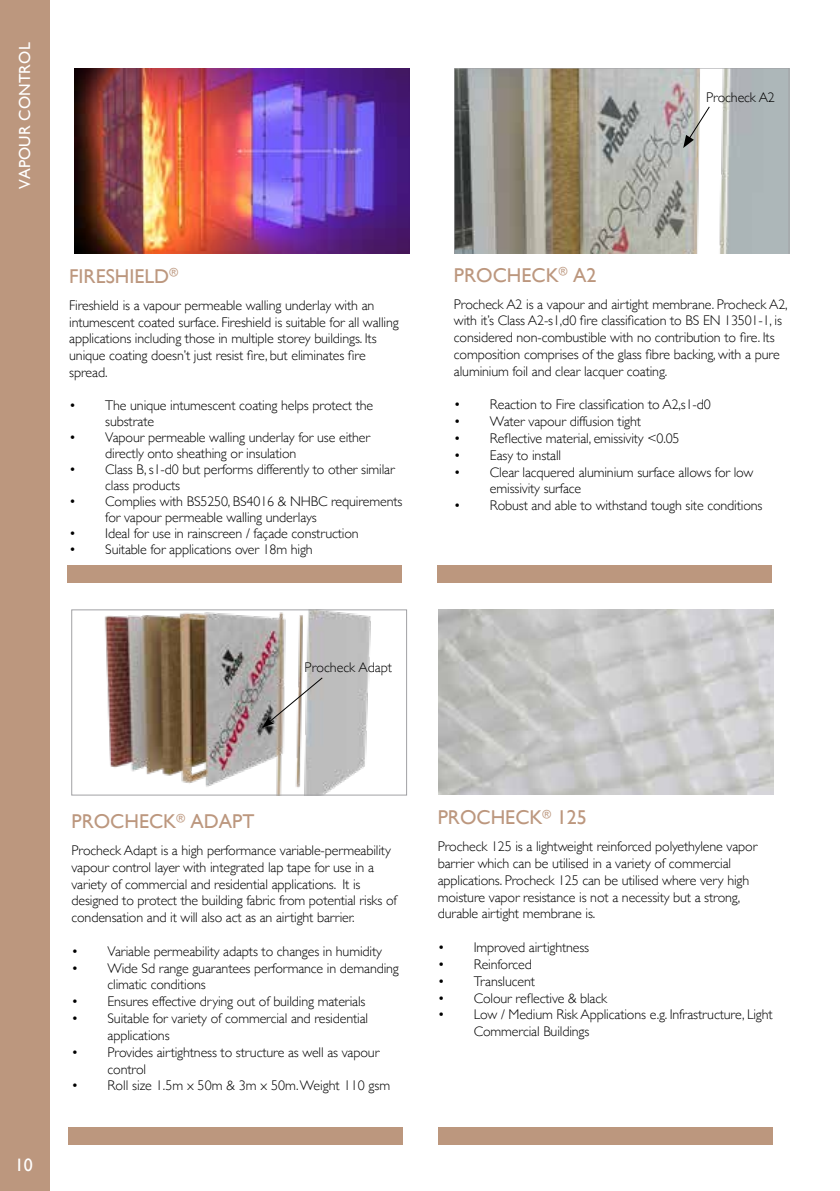
<style>
.page{position:relative;width:840px;height:1191px;background:#fff}
.page>*{position:absolute;margin:0;border:0;box-sizing:border-box;transform-origin:0 0}
.t1{font:20px "Gill Sans";color:#bc977e}
.t2{font:18px "Gill Sans";color:#fff}
.t3{font:16px "Gill Sans";letter-spacing:.01em;color:#fff}
.t4{font:300 14px/16.8px "Gill Sans";letter-spacing:-.01em;color:#000}
</style>
<div class="page">
<div style="left:0;top:0;width:50px;height:1191px;background:#bc977e"></div>
<div style="left:67px;top:565px;width:335px;height:17px;background:#bc977e"></div>
<div style="left:68px;top:1127px;width:335px;height:17px;background:#bc977e"></div>
<div style="left:437px;top:1127px;width:335px;height:17px;background:#bc977e"></div>
<div style="left:437px;top:565px;width:334px;height:17px;background:#bc977e"></div>
<svg style="left:454px;top:68px;width:334px;height:185px;background:#a9a7a0"></svg>
<svg style="left:682px;top:105px;width:28px;height:43px"></svg>
<img style="left:105px;top:611px;width:266px;height:182px">
<div style="left:71px;top:609px;width:335px;height:186px;border:1px solid #a1a1a4"></div>
<svg style="left:262px;top:677px;width:61px;height:50px"></svg>
<img style="left:74px;top:68px;width:335px;height:185px">
<p class="t3" style="left:15px;top:189px;width:148px;rotate:-90deg">VAPOUR CONTROL</p>
<h1 class="t1" style="left:69px;top:264px;width:110px">FIRESHIELD<sup>®</sup></h1>
<p class="t4" style="left:69px;top:296px;width:331px">Fireshield is a vapour permeable walling underlay with an intumescent coated surface. Fireshield is suitable for all walling applications including those in multiple storey buildings. Its unique coating doesn’t just resist fire, but eliminates fire spread.</p>
<p class="t4" style="left:105px;top:396px;width:269px;line-height:16px;text-indent:-36px">• The unique intumescent coating helps protect the substrate</p>
<p class="t4" style="left:105px;top:428px;width:266px;line-height:16px;text-indent:-36px">• Vapour permeable walling underlay for use either directly onto sheathing or insulation</p>
<p class="t4" style="left:105px;top:460px;width:291px;line-height:16px;text-indent:-36px">• Class B, s1-d0 but performs differently to other similar class products</p>
<p class="t4" style="left:105px;top:492px;width:298px;line-height:16px;text-indent:-36px">• Complies with BS5250, BS4016 &amp; NHBC requirements for vapour permeable walling underlays</p>
<p class="t4" style="left:69px;top:524px;width:291px">• Ideal for use in rainscreen / façade construction</p>
<p class="t4" style="left:69px;top:540px;width:245px">• Suitable for applications over 18m high</p>
<p class="t4" style="left:304px;top:658px;width:89px">Procheck Adapt</p>
<p class="t4" style="left:705px;top:88px;width:70px">Procheck A2</p>
<h1 class="t1" style="left:453px;top:263px;width:144px">PROCHECK<sup>®</sup> A2</h1>
<p class="t4" style="left:453px;top:295px;width:335px">Procheck A2 is a vapour and airtight membrane. Procheck A2, with it’s Class A2-s1,d0 fire classification to BS EN 13501-1, is considered non-combustible with no contribution to fire. Its composition comprises of the glass fibre backing, with a pure aluminium foil and clear lacquer coating.</p>
<p class="t4" style="left:453px;top:396px;width:258px">• Reaction to Fire classification to A2,s1-d0</p>
<p class="t4" style="left:453px;top:412px;width:188px">• Water vapour diffusion tight</p>
<p class="t4" style="left:453px;top:429px;width:227px">• Reflective material, emissivity &lt;0.05</p>
<p class="t4" style="left:453px;top:446px;width:109px">• Easy to install</p>
<p class="t4" style="left:489px;top:463px;width:265px;text-indent:-36px">• Clear lacquered aluminium surface allows for low emissivity surface</p>
<p class="t4" style="left:453px;top:496px;width:310px">• Robust and able to withstand tough site conditions</p>
<p class="t2" style="left:15px;top:1154px;width:19px">10</p>
<h1 class="t1" style="left:71px;top:809px;width:184px">PROCHECK<sup>®</sup> ADAPT</h1>
<p class="t4" style="left:71px;top:841px;width:327px">Procheck Adapt is a high performance variable-permeability vapour control layer with integrated lap tape for use in a variety of commercial and residential applications. It is designed to protect the building fabric from potential risks of condensation and it will also act as an airtight barrier.</p>
<p class="t4" style="left:71px;top:942px;width:312px">• Variable permeability adapts to changes in humidity</p>
<p class="t4" style="left:107px;top:959px;width:293px;text-indent:-36px">• Wide Sd range guarantees performance in demanding climatic conditions</p>
<p class="t4" style="left:71px;top:992px;width:295px">• Ensures effective drying out of building materials</p>
<p class="t4" style="left:107px;top:1009px;width:262px;text-indent:-36px">• Suitable for variety of commercial and residential applications</p>
<p class="t4" style="left:107px;top:1043px;width:273px;text-indent:-36px">• Provides airtightness to structure as well as vapour control</p>
<p class="t4" style="left:71px;top:1076px;width:320px">• Roll size 1.5m x 50m &amp; 3m x 50m. Weight 110 gsm</p>
<h1 class="t1" style="left:437px;top:806px;width:150px">PROCHECK<sup>®</sup> 125</h1>
<p class="t4" style="left:437px;top:837px;width:321px">Procheck 125 is a lightweight reinforced polyethylene vapor barrier which can be utilised in a variety of commercial applications. Procheck 125 can be utilised where very high moisture vapor resistance is not a necessity but a strong, durable airtight membrane is.</p>
<p class="t4" style="left:437px;top:938px;width:153px">• Improved airtightness</p>
<p class="t4" style="left:437px;top:955px;width:96px">• Reinforced</p>
<p class="t4" style="left:437px;top:972px;width:99px">• Translucent</p>
<p class="t4" style="left:437px;top:989px;width:171px">• Colour reflective &amp; black</p>
<p class="t4" style="left:473px;top:1005px;width:300px;text-indent:-36px">• Low / Medium Risk Applications e.g. Infrastructure, Light<br>Commercial Buildings</p>
</div>
